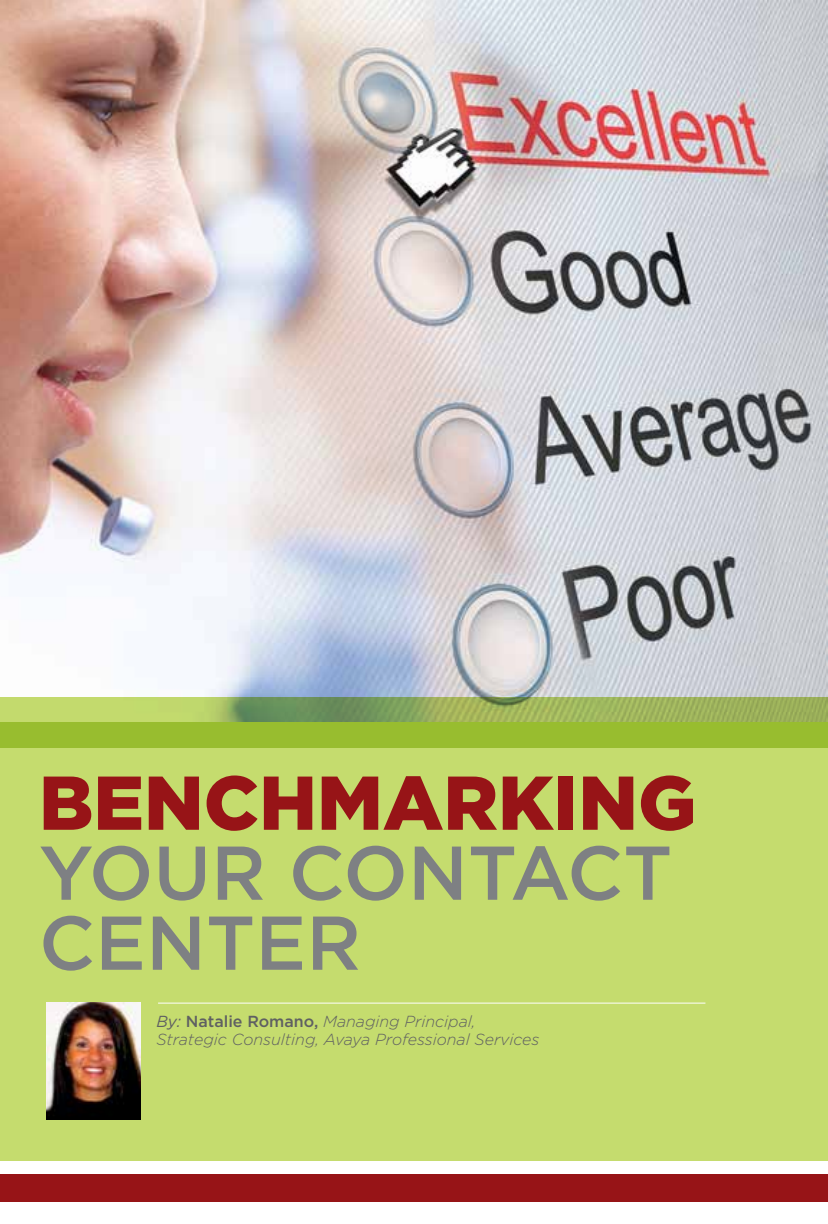
<style>
.page{position:relative;width:828px;height:1224px;background:#fff}
.page>*{position:absolute;margin:0;border:0;box-sizing:border-box;transform-origin:0 0}
.t1{font:500 76px/70px "Gotham";color:#7e8083}
.t2{font:900 76px "Gotham";color:#971417}
.t3{font:italic 300 16px/18px "Gotham";color:#5f6062}
.s1{font-weight:400}
.s2{font-weight:500;font-style:normal}
</style>
<div class="page">
<img style="left:0;top:0;width:828px;height:697px">
<div style="left:0;top:722px;width:828px;height:439px;background:#c5dc6e"></div>
<svg style="left:0;top:697px;width:828px;height:51px;background:#9ab947"></svg>
<img style="left:46px;top:1003px;width:94px;height:117px">
<hr style="left:158px;top:1003px;width:547px;height:1px;background:#fff">
<div style="left:0;top:1174px;width:828px;height:28px;background:#971417"></div>
<h1 class="t2" style="left:39px;top:759px;width:659px">BENCHMARKING</h1>
<h1 class="t1" style="left:39px;top:836px;width:635px">YOUR CONTACT<br>CENTER</h1>
<p class="t3" style="left:156px;top:1013px;width:385px"><span class="s1">By:</span> <span class="s2">Natalie Romano,</span> Managing Principal,<br>Strategic Consulting, Avaya Professional Services</p>
</div>
